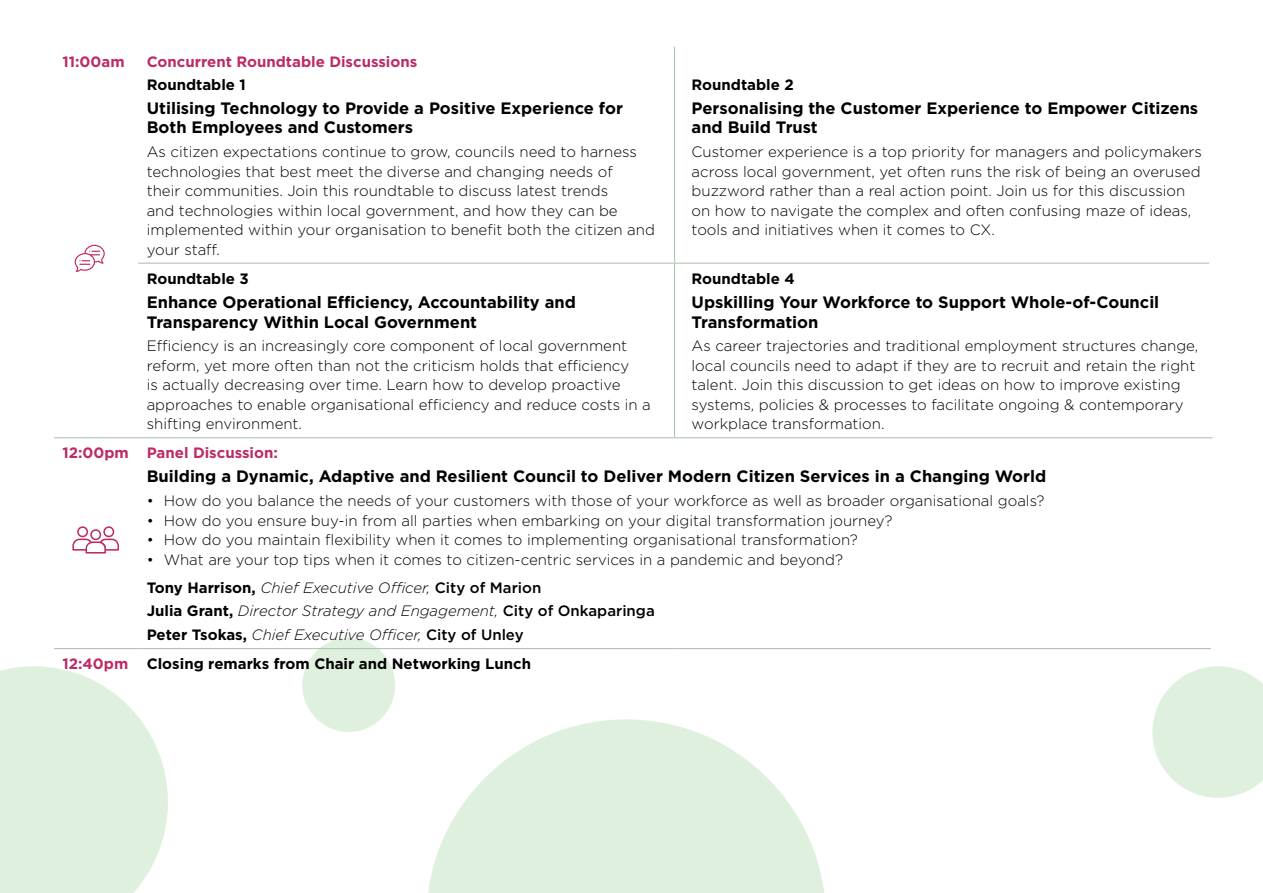
<style>
.page{position:relative;width:1263px;height:893px;background:#fff}
.page>*{position:absolute;margin:0;border:0;box-sizing:border-box;transform-origin:0 0}
.t1{font:700 16.5px/19.8px "Gotham";color:#000}
.t2{font:300 15px/19.5px "Gotham";color:#000}
.t3{font:italic 300 15px/23.7px "Gotham";color:#000}
.t4{font:700 15px "Gotham";color:#000}
.t5{font:700 15px "Gotham";color:#bd2b67}
.s1{font-weight:700}
.s2{font-style:italic}
.s3{font-weight:500}
.s4{font-weight:700;font-style:normal}
.s5{font-weight:500;font-style:normal}
.s6{color:#bd2b67}
</style>
<div class="page">
<svg style="left:428px;top:719px;width:396px;height:174px;fill:#dff1de"></svg>
<svg style="left:1152px;top:666px;width:111px;height:132px"></svg>
<svg style="left:0;top:666px;width:168px;height:227px;background:#e3f2e2"></svg>
<div style="left:302px;top:638px;width:93px;height:94px;background:#dff1de;border-radius:50%"></div>
<hr style="left:54px;top:437px;width:84px;height:1px;background:#adc2af">
<hr style="left:138px;top:437px;width:536px;height:1px;background:#adc2af">
<hr style="left:674px;top:437px;width:538px;height:1px;background:#adc2af">
<hr style="left:674px;top:47px;width:1px;height:216px;background:#adc2af">
<hr style="left:674px;top:264px;width:1px;height:173px;background:#adc2af">
<hr style="left:138px;top:263px;width:536px;height:1px;background:#adc2af">
<hr style="left:674px;top:263px;width:535px;height:1px;background:#adc2af">
<hr style="left:54px;top:648px;width:84px;height:1px;background:#adc2af">
<hr style="left:138px;top:648px;width:536px;height:1px;background:#adc2af">
<hr style="left:674px;top:648px;width:537px;height:1px;background:#adc2af">
<svg style="left:75px;top:245px;width:30px;height:27px"></svg>
<svg style="left:72px;top:526px;width:47px;height:28px"></svg>
<p class="t5" style="left:63px;top:52px;width:64px">11:00am</p>
<p class="t5" style="left:147px;top:52px;width:272px">Concurrent Roundtable Discussions</p>
<p class="t4" style="left:147px;top:74px;width:101px">Roundtable 1</p>
<p class="t1" style="left:147px;top:98px;width:478px">Utilising Technology to Provide a Positive Experience for<br>Both Employees and Customers</p>
<p class="t2" style="left:147px;top:142px;width:510px">As citizen expectations continue to grow, councils need to harness technologies that best meet the diverse and changing needs of<br>their communities. Join this roundtable to discuss latest trends<br>and technologies within local government, and how they can be implemented within your organisation to benefit both the citizen and your staff.</p>
<p class="t4" style="left:147px;top:268px;width:104px">Roundtable 3</p>
<p class="t1" style="left:147px;top:292px;width:431px">Enhance Operational Efficiency, Accountability and<br>Transparency Within Local Government</p>
<p class="t2" style="left:147px;top:336px;width:506px">Efficiency is an increasingly core component of local government reform, yet more often than not the criticism holds that efficiency<br>is actually decreasing over time. Learn how to develop proactive approaches to enable organisational efficiency and reduce costs in a shifting environment.</p>
<p class="t4" style="left:691px;top:74px;width:104px">Roundtable 2</p>
<p class="t1" style="left:691px;top:98px;width:508px">Personalising the Customer Experience to Empower Citizens and Build Trust</p>
<p class="t2" style="left:691px;top:142px;width:512px">Customer experience is a top priority for managers and policymakers across local government, yet often runs the risk of being an overused buzzword rather than a real action point. Join us for this discussion on how to navigate the complex and often confusing maze of ideas, tools and initiatives when it comes to CX.</p>
<p class="t4" style="left:691px;top:268px;width:105px">Roundtable 4</p>
<p class="t1" style="left:691px;top:292px;width:469px">Upskilling Your Workforce to Support Whole-of-Council<br>Transformation</p>
<p class="t2" style="left:691px;top:336px;width:508px">As career trajectories and traditional employment structures change, local councils need to adapt if they are to recruit and retain the right talent. Join this discussion to get ideas on how to improve existing systems, policies &amp; processes to facilitate ongoing &amp; contemporary workplace transformation.</p>
<p class="t5" style="left:63px;top:443px;width:217px">12:00pm Panel Discussion:</p>
<p class="t1" style="left:147px;top:466px;width:901px">Building a Dynamic, Adaptive and Resilient Council to Deliver Modern Citizen Services in a Changing World</p>
<p class="t2" style="left:147px;top:491px;width:899px">• How do you balance the needs of your customers with those of your workforce as well as broader organisational goals?</p>
<p class="t2" style="left:147px;top:510px;width:747px">• How do you ensure buy-in from all parties when embarking on your digital transformation journey?</p>
<p class="t2" style="left:147px;top:530px;width:712px">• How do you maintain flexibility when it comes to implementing organisational transformation?</p>
<p class="t2" style="left:147px;top:545px;width:698px;line-height:28px">• What are your top tips when it comes to citizen-centric services in a pandemic and beyond?<br><span class="s1">Tony Harrison,</span> <span class="s2">Chief Executive Officer,</span> <span class="s3">City of Marion</span></p>
<p class="t3" style="left:147px;top:599px;width:510px"><span class="s4">Julia Grant,</span> Director Strategy and Engagement, <span class="s5">City of Onkaparinga<br></span><span class="s4">Peter Tsokas,</span> Chief Executive Officer, <span class="s5">City of Unley</span></p>
<p class="t4" style="left:62px;top:654px;width:470px"><span class="s6">12:40pm</span> Closing remarks from Chair and Networking Lunch</p>
</div>
